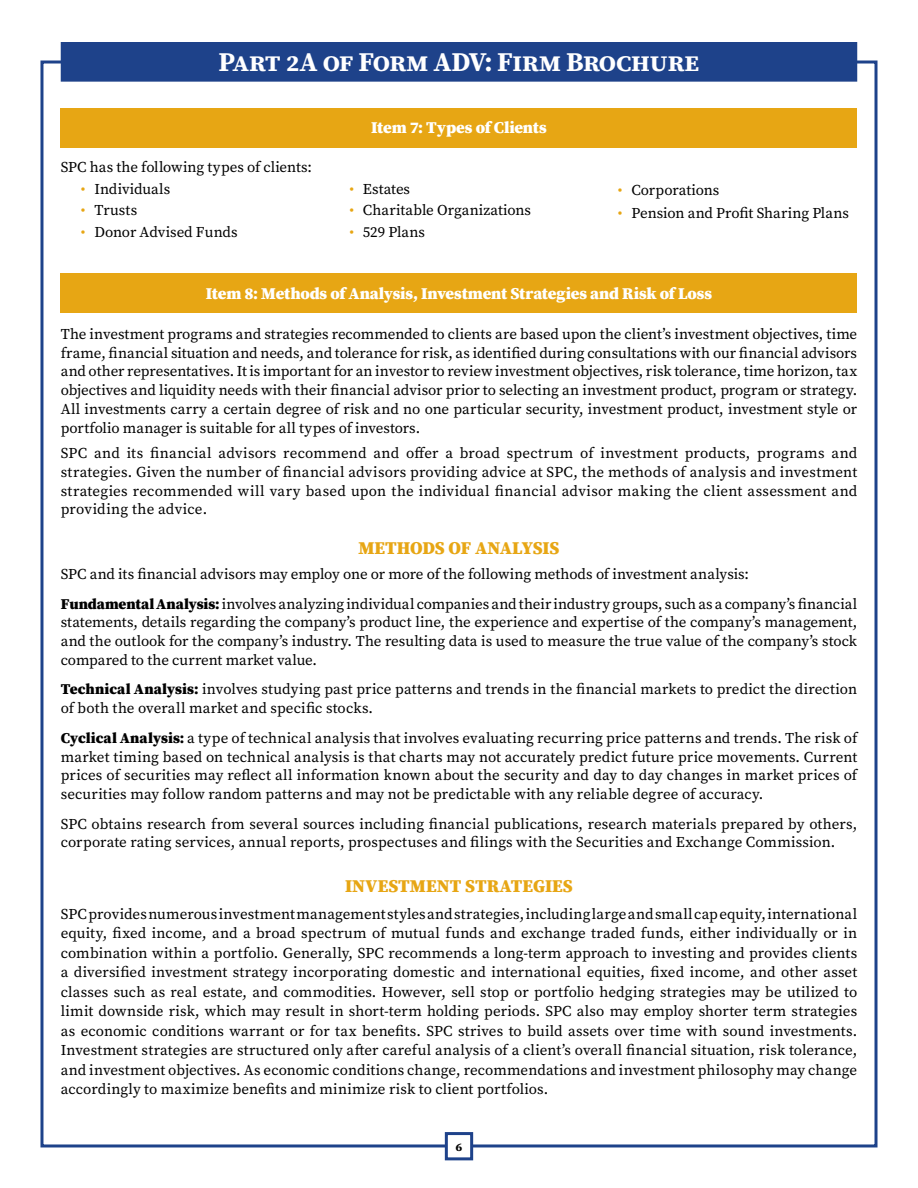
<style>
.page{position:relative;width:918px;height:1188px;background:#fff}
.page>*{position:absolute;margin:0;border:0;box-sizing:border-box;transform-origin:0 0}
.t1{font:700 27px "Source Serif Pro";letter-spacing:-.03em;color:#fff}
.t2{font:900 18px "Source Serif Pro";color:#e7a614}
.t3{font:900 16.5px "Source Serif Pro";letter-spacing:-.01em;color:#fff}
.t4{font:15px/18.8px "Source Serif Pro";letter-spacing:.005em;color:#000;text-align:justify}
.t5{font:700 13.5px "Source Serif Pro";color:#000}
.s1{color:#e7a614}
.s2{font-weight:900}
</style>
<div class="page">
<div style="left:61px;top:108px;width:796px;height:40px;background:#e7a614"></div>
<div style="left:61px;top:274px;width:796px;height:39px;background:#e7a614"></div>
<div style="left:62px;top:44px;width:794px;height:36px;background:#1e428a"></div>
<div style="left:61px;top:42px;width:796px;height:40px;border:3px solid #1e428a"></div>
<div style="left:445px;top:1132px;width:28px;height:28px;border:3px solid #1e428a"></div>
<h1 class="t1" style="left:219px;top:43px;width:482px">Part 2A of Form ADV: Firm Brochure</h1>
<p class="t4" style="left:61px;top:158px;width:253px">SPC has the following types of clients:</p>
<p class="t4" style="left:81px;top:180px;width:91px"><span class="s1">•</span> Individuals</p>
<p class="t4" style="left:81px;top:201px;width:58px"><span class="s1">•</span> Trusts</p>
<p class="t4" style="left:81px;top:223px;width:158px"><span class="s1">•</span> Donor Advised Funds</p>
<p class="t3" style="left:371px;top:116px;width:177px">Item 7: Types of Clients</p>
<p class="t4" style="left:349px;top:180px;width:62px"><span class="s1">•</span> Estates</p>
<p class="t4" style="left:349px;top:201px;width:183px"><span class="s1">•</span> Charitable Organizations</p>
<p class="t4" style="left:349px;top:223px;width:77px"><span class="s1">•</span> 529 Plans</p>
<p class="t4" style="left:618px;top:181px;width:103px"><span class="s1">•</span> Corporations</p>
<p class="t4" style="left:618px;top:204px;width:233px"><span class="s1">•</span> Pension and Profit Sharing Plans</p>
<p class="t3" style="left:206px;top:282px;width:508px">Item 8: Methods of Analysis, Investment Strategies and Risk of Loss</p>
<p class="t4" style="left:61px;top:324px;width:798px">The investment programs and strategies recommended to clients are based upon the client’s investment objectives, time frame, financial situation and needs, and tolerance for risk, as identified during consultations with our financial advisors and other representatives. It is important for an investor to review investment objectives, risk tolerance, time horizon, tax objectives and liquidity needs with their financial advisor prior to selecting an investment product, program or strategy.<br>All investments carry a certain degree of risk and no one particular security, investment product, investment style or portfolio manager is suitable for all types of investors.</p>
<p class="t4" style="left:61px;top:444px;width:798px">SPC and its financial advisors recommend and offer a broad spectrum of investment products, programs and strategies. Given the number of financial advisors providing advice at SPC, the methods of analysis and investment strategies recommended will vary based upon the individual financial advisor making the client assessment and providing the advice.</p>
<p class="t2" style="left:358px;top:535px;width:203px">METHODS OF ANALYSIS</p>
<p class="t4" style="left:61px;top:559px;width:798px;line-height:29.5px">SPC and its financial advisors may employ one or more of the following methods of investment analysis:<br><span class="s2">Fundamental Analysis:</span> involves analyzing individual companies and their industry groups, such as a company’s financial</p>
<p class="t4" style="left:61px;top:613px;width:798px">statements, details regarding the company’s product line, the experience and expertise of the company’s management, and the outlook for the company’s industry. The resulting data is used to measure the true value of the company’s stock compared to the current market value.</p>
<p class="t4" style="left:61px;top:680px;width:798px"><span class="s2">Technical Analysis:</span> involves studying past price patterns and trends in the financial markets to predict the direction of both the overall market and specific stocks.</p>
<p class="t4" style="left:61px;top:728px;width:798px"><span class="s2">Cyclical Analysis:</span> a type of technical analysis that involves evaluating recurring price patterns and trends. The risk of market timing based on technical analysis is that charts may not accurately predict future price movements. Current prices of securities may reflect all information known about the security and day to day changes in market prices of securities may follow random patterns and may not be predictable with any reliable degree of accuracy.</p>
<p class="t4" style="left:61px;top:814px;width:798px">SPC obtains research from several sources including financial publications, research materials prepared by others, corporate rating services, annual reports, prospectuses and filings with the Securities and Exchange Commission.</p>
<p class="t2" style="left:345px;top:874px;width:229px">INVESTMENT STRATEGIES</p>
<p class="t4" style="left:61px;top:904px;width:798px;line-height:19.5px">SPC provides numerous investment management styles and strategies, including large and small cap equity, international equity, fixed income, and a broad spectrum of mutual funds and exchange traded funds, either individually or in combination within a portfolio. Generally, SPC recommends a long-term approach to investing and provides clients a diversified investment strategy incorporating domestic and international equities, fixed income, and other asset classes such as real estate, and commodities. However, sell stop or portfolio hedging strategies may be utilized to limit downside risk, which may result in short-term holding periods. SPC also may employ shorter term strategies as economic conditions warrant or for tax benefits. SPC strives to build assets over time with sound investments.<br>Investment strategies are structured only after careful analysis of a client’s overall financial situation, risk tolerance, and investment objectives. As economic conditions change, recommendations and investment philosophy may change accordingly to maximize benefits and minimize risk to client portfolios.</p>
<p class="t5" style="left:456px;top:1137px;width:8px">6</p>
</div>
